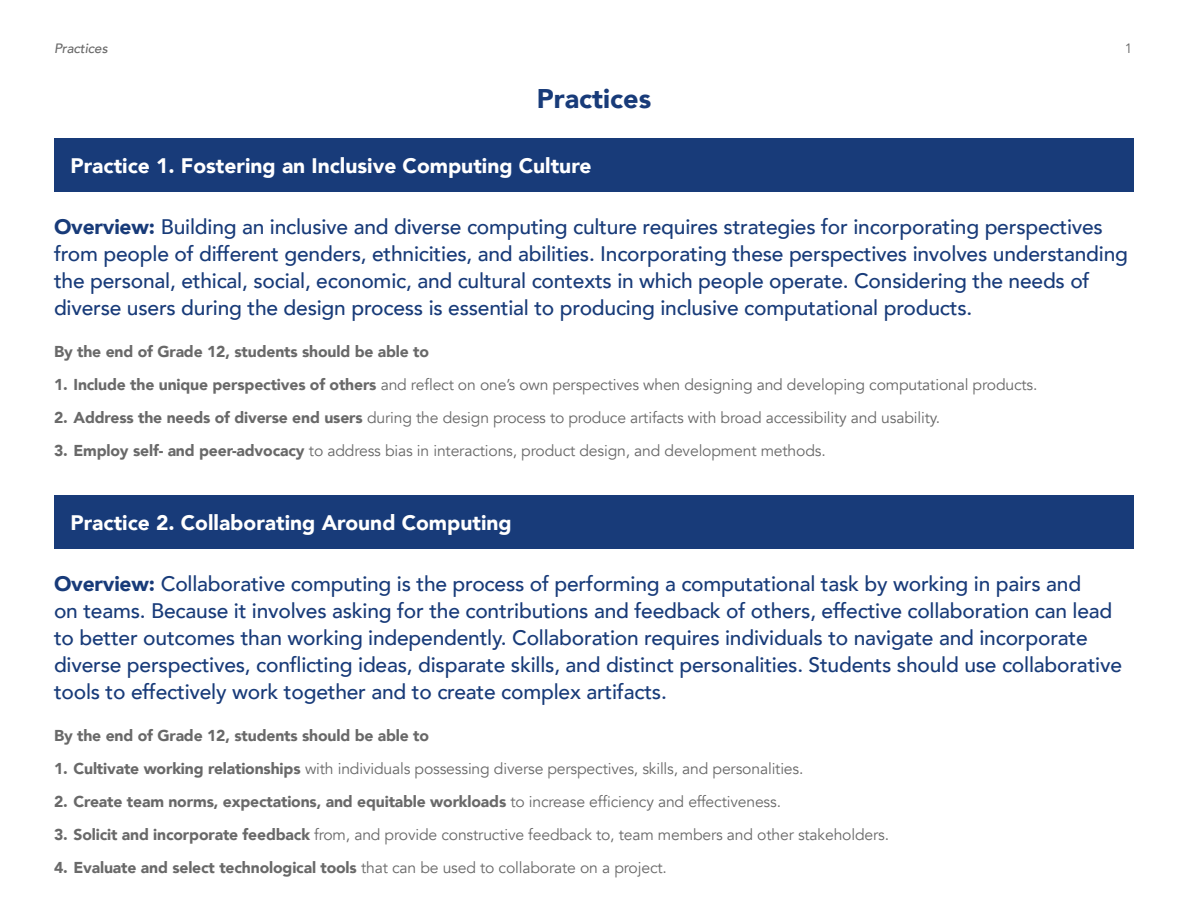
<style>
.page{position:relative;width:1188px;height:918px;background:#fff}
.page>*{position:absolute;margin:0;border:0;box-sizing:border-box;transform-origin:0 0}
.Head_1{font:900 27px "Avenir";color:#183b79}
.Big_intro_TEXT{font:500 21px/27px "Avenir";letter-spacing:-.01em;color:#183b79}
.reverse_head_bar{font:900 21px "Avenir";color:#fff}
.body_number_list{font:15.75px "Avenir";letter-spacing:-.01em;color:#696969}
.body_number_list-2{font:900 15.75px "Avenir";letter-spacing:-.01em;color:#696969}
.body_text_bold{font:900 15.75px "Avenir";letter-spacing:-.01em;color:#696969}
.body_number_list-3{font:italic 500 13.5px "Avenir";letter-spacing:-.01em;color:#696969}
.body_number_list-4{font:13.5px "Avenir";color:#696969}
.s1{font-weight:900}
.s2{font-weight:400}
</style>
<div class="page">
<div style="left:54px;top:138px;width:1080px;height:54px;background:#183b79"></div>
<div style="left:54px;top:495px;width:1080px;height:54px;background:#183b79"></div>
<p class="body_number_list-3" style="left:54px;top:41px;width:55px">Practices</p>
<p class="body_number_list-4" style="left:1125px;top:41px;width:9px">1</p>
<p class="Head_1" style="left:537px;top:75px;width:116px">Practices</p>
<p class="reverse_head_bar" style="left:70px;top:147px;width:523px">Practice 1. Fostering an Inclusive Computing Culture</p>
<p class="Big_intro_TEXT" style="left:54px;top:212px;width:1076px"><span class="s1">Overview:</span> Building an inclusive and diverse computing culture requires strategies for incorporating perspectives from people of different genders, ethnicities, and abilities. Incorporating these perspectives involves understanding the personal, ethical, social, economic, and cultural contexts in which people operate. Considering the needs of diverse users during the design process is essential to producing inclusive computational products.</p>
<p class="body_text_bold" style="left:54px;top:338px;width:377px">By the end of Grade 12, students should be able to</p>
<p class="body_number_list" style="left:54px;top:375px;width:985px"><span class="s1">1. Include the unique perspectives of others</span> and reflect on one’s own perspectives when designing and developing computational products.</p>
<p class="body_number_list" style="left:54px;top:408px;width:888px"><span class="s1">2. Address the needs of diverse end users</span> during the design process to produce artifacts with broad accessibility and usability.</p>
<p class="body_number_list" style="left:54px;top:441px;width:773px"><span class="s1">3. Employ self- and peer-advocacy</span> to address bias in interactions, product design, and development methods.</p>
<p class="reverse_head_bar" style="left:70px;top:504px;width:443px">Practice 2. Collaborating Around Computing</p>
<p class="Big_intro_TEXT" style="left:54px;top:569px;width:1070px"><span class="s1">Overview:</span> Collaborative computing is the process of performing a computational task by working in pairs and<br>on teams. Because it involves asking for the contributions and feedback of others, effective collaboration can lead to better outcomes than working independently. Collaboration requires individuals to navigate and incorporate diverse perspectives, conflicting ideas, disparate skills, and distinct personalities. Students should use collaborative tools to effectively work together and to create complex artifacts.</p>
<p class="body_text_bold" style="left:54px;top:722px;width:377px">By the end of Grade 12, students should be able to</p>
<p class="body_number_list" style="left:54px;top:759px;width:751px"><span class="s1">1. Cultivate working relationships</span> with individuals possessing diverse perspectives, skills, and personalities.</p>
<p class="body_number_list-2" style="left:54px;top:788px;width:729px">2. Create team norms, expectations, and equitable workloads <span class="s2">to increase efficiency and effectiveness.</span></p>
<p class="body_number_list" style="left:54px;top:825px;width:837px"><span class="s1">3. Solicit and incorporate feedback</span> from, and provide constructive feedback to, team members and other stakeholders.</p>
<p class="body_number_list-2" style="left:54px;top:854px;width:614px">4. Evaluate and select technological tools <span class="s2">that can be used to collaborate on a project.</span></p>
</div>
